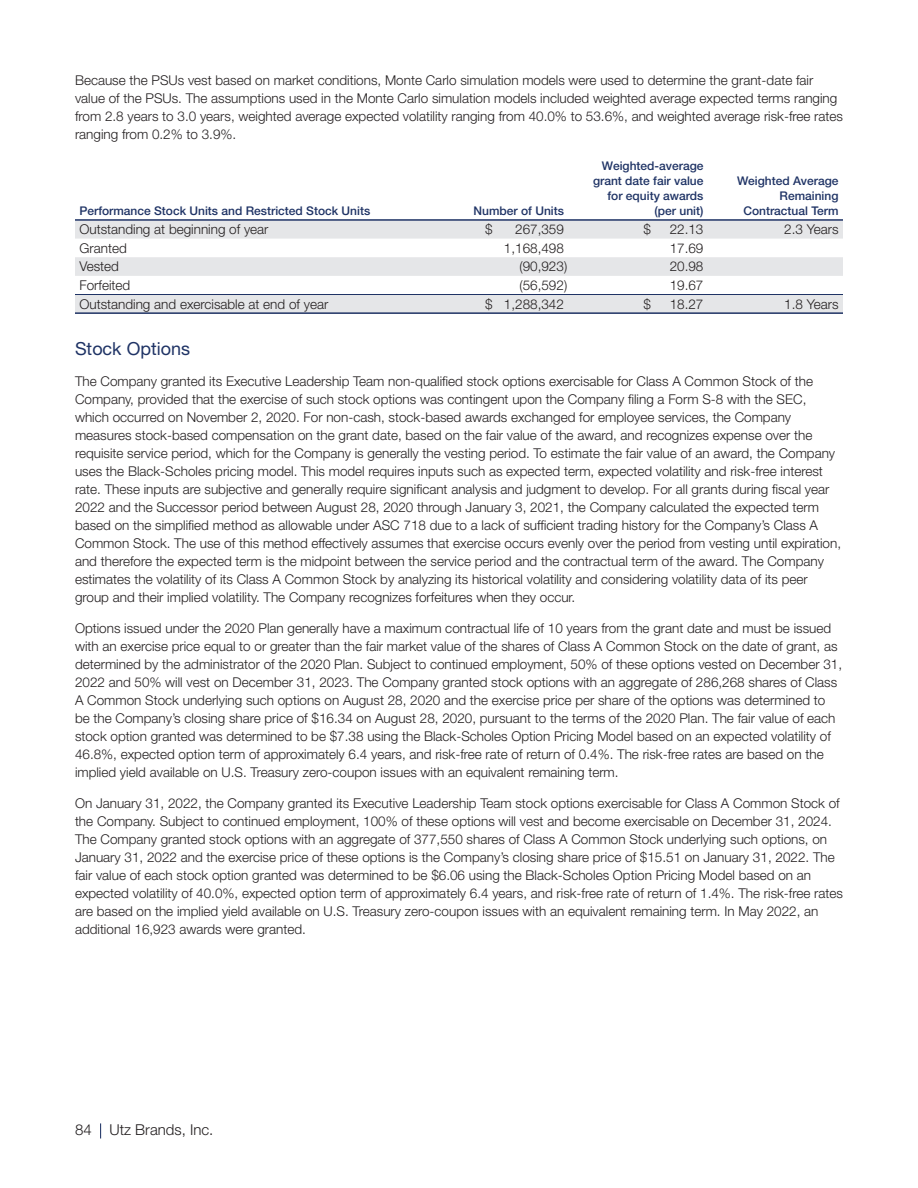
<style>
.page{position:relative;width:918px;height:1188px;background:#fff}
.page>*{position:absolute;margin:0;border:0;box-sizing:border-box;transform-origin:0 0}
.t1{font:18px "Helvetica Neue LT Std";color:#1f3365}
.t2{font:300 15px "Helvetica Neue LT Std";color:#231f20}
.t3{font:300 13.5px/18px "Helvetica Neue LT Std";color:#231f20}
.t4{font:500 12px/15px "Helvetica Neue LT Std";color:#1f3365;text-align:right}
</style>
<div class="page">
<svg style="left:100px;top:1123px;width:1px;height:16px"></svg>
<svg style="left:75px;top:221px;width:768px;height:91px;fill:#e5e6e8"></svg>
<hr style="left:75px;top:219px;width:768px;height:2px;background:#1f3365">
<hr style="left:75px;top:312px;width:768px;height:2px;background:#1f3365">
<hr style="left:75px;top:294px;width:768px;height:1px;background:#1f3365">
<p class="t3" style="left:75px;top:72px;width:770px">Because the PSUs vest based on market conditions, Monte Carlo simulation models were used to determine the grant-date fair value of the PSUs. The assumptions used in the Monte Carlo simulation models included weighted average expected terms ranging from 2.8 years to 3.0 years, weighted average expected volatility ranging from 40.0% to 53.6%, and weighted average risk-free rates ranging from 0.2% to 3.9%.</p>
<p class="t4" style="left:80px;top:205px;width:292px">Performance Stock Units and Restricted Stock Units</p>
<p class="t4" style="left:474px;top:205px;width:92px">Number of Units</p>
<p class="t4" style="left:593px;top:160px;width:112px">Weighted-average grant date fair value for equity awards (per unit)</p>
<p class="t4" style="left:737px;top:175px;width:103px">Weighted Average<br>Remaining<br>Contractual Term</p>
<p class="t3" style="left:80px;top:222px;width:191px">Outstanding at beginning of year</p>
<p class="t3" style="left:485px;top:222px;width:9px">$</p>
<p class="t3" style="left:515px;top:222px;width:50px">267,359</p>
<p class="t3" style="left:643px;top:222px;width:9px">$</p>
<p class="t3" style="left:670px;top:222px;width:35px">22.13</p>
<p class="t3" style="left:784px;top:222px;width:56px">2.3 Years</p>
<p class="t3" style="left:80px;top:240px;width:49px">Granted</p>
<p class="t3" style="left:504px;top:240px;width:62px">1,168,498</p>
<p class="t3" style="left:670px;top:240px;width:35px">17.69</p>
<p class="t3" style="left:80px;top:259px;width:41px">Vested</p>
<p class="t3" style="left:519px;top:259px;width:49px">(90,923)</p>
<p class="t3" style="left:670px;top:259px;width:35px">20.98</p>
<p class="t3" style="left:80px;top:278px;width:52px">Forfeited</p>
<p class="t3" style="left:519px;top:278px;width:49px">(56,592)</p>
<p class="t3" style="left:670px;top:278px;width:35px">19.67</p>
<p class="t3" style="left:80px;top:296px;width:250px">Outstanding and exercisable at end of year</p>
<p class="t3" style="left:485px;top:296px;width:80px">$ 1,288,342</p>
<p class="t3" style="left:643px;top:296px;width:9px">$</p>
<p class="t3" style="left:670px;top:296px;width:35px">18.27</p>
<p class="t3" style="left:784px;top:296px;width:56px">1.8 Years</p>
<h1 class="t1" style="left:75px;top:342px;width:117px">Stock Options</h1>
<p class="t3" style="left:75px;top:374px;width:768px">The Company granted its Executive Leadership Team non-qualified stock options exercisable for Class A Common Stock of the Company, provided that the exercise of such stock options was contingent upon the Company filing a Form S-8 with the SEC, which occurred on November 2, 2020. For non-cash, stock-based awards exchanged for employee services, the Company measures stock-based compensation on the grant date, based on the fair value of the award, and recognizes expense over the requisite service period, which for the Company is generally the vesting period. To estimate the fair value of an award, the Company uses the Black-Scholes pricing model. This model requires inputs such as expected term, expected volatility and risk-free interest rate. These inputs are subjective and generally require significant analysis and judgment to develop. For all grants during fiscal year 2022 and the Successor period between August 28, 2020 through January 3, 2021, the Company calculated the expected term based on the simplified method as allowable under ASC 718 due to a lack of sufficient trading history for the Company’s Class A Common Stock. The use of this method effectively assumes that exercise occurs evenly over the period from vesting until expiration, and therefore the expected term is the midpoint between the service period and the contractual term of the award. The Company estimates the volatility of its Class A Common Stock by analyzing its historical volatility and considering volatility data of its peer group and their implied volatility. The Company recognizes forfeitures when they occur.</p>
<p class="t3" style="left:75px;top:620px;width:769px">Options issued under the 2020 Plan generally have a maximum contractual life of 10 years from the grant date and must be issued with an exercise price equal to or greater than the fair market value of the shares of Class A Common Stock on the date of grant, as determined by the administrator of the 2020 Plan. Subject to continued employment, 50% of these options vested on December 31, 2022 and 50% will vest on December 31, 2023. The Company granted stock options with an aggregate of 286,268 shares of Class A Common Stock underlying such options on August 28, 2020 and the exercise price per share of the options was determined to be the Company’s closing share price of $16.34 on August 28, 2020, pursuant to the terms of the 2020 Plan. The fair value of each stock option granted was determined to be $7.38 using the Black-Scholes Option Pricing Model based on an expected volatility of 46.8%, expected option term of approximately 6.4 years, and risk-free rate of return of 0.4%. The risk-free rates are based on the implied yield available on U.S. Treasury zero-coupon issues with an equivalent remaining term.</p>
<p class="t3" style="left:75px;top:795px;width:769px">On January 31, 2022, the Company granted its Executive Leadership Team stock options exercisable for Class A Common Stock of the Company. Subject to continued employment, 100% of these options will vest and become exercisable on December 31, 2024.<br>The Company granted stock options with an aggregate of 377,550 shares of Class A Common Stock underlying such options, on January 31, 2022 and the exercise price of these options is the Company’s closing share price of $15.51 on January 31, 2022. The fair value of each stock option granted was determined to be $6.06 using the Black-Scholes Option Pricing Model based on an expected volatility of 40.0%, expected option term of approximately 6.4 years, and risk-free rate of return of 1.4%. The risk-free rates are based on the implied yield available on U.S. Treasury zero-coupon issues with an equivalent remaining term. In May 2022, an additional 16,923 awards were granted.</p>
<p class="t2" style="left:75px;top:1124px;width:140px">84 Utz Brands, Inc.</p>
</div>
